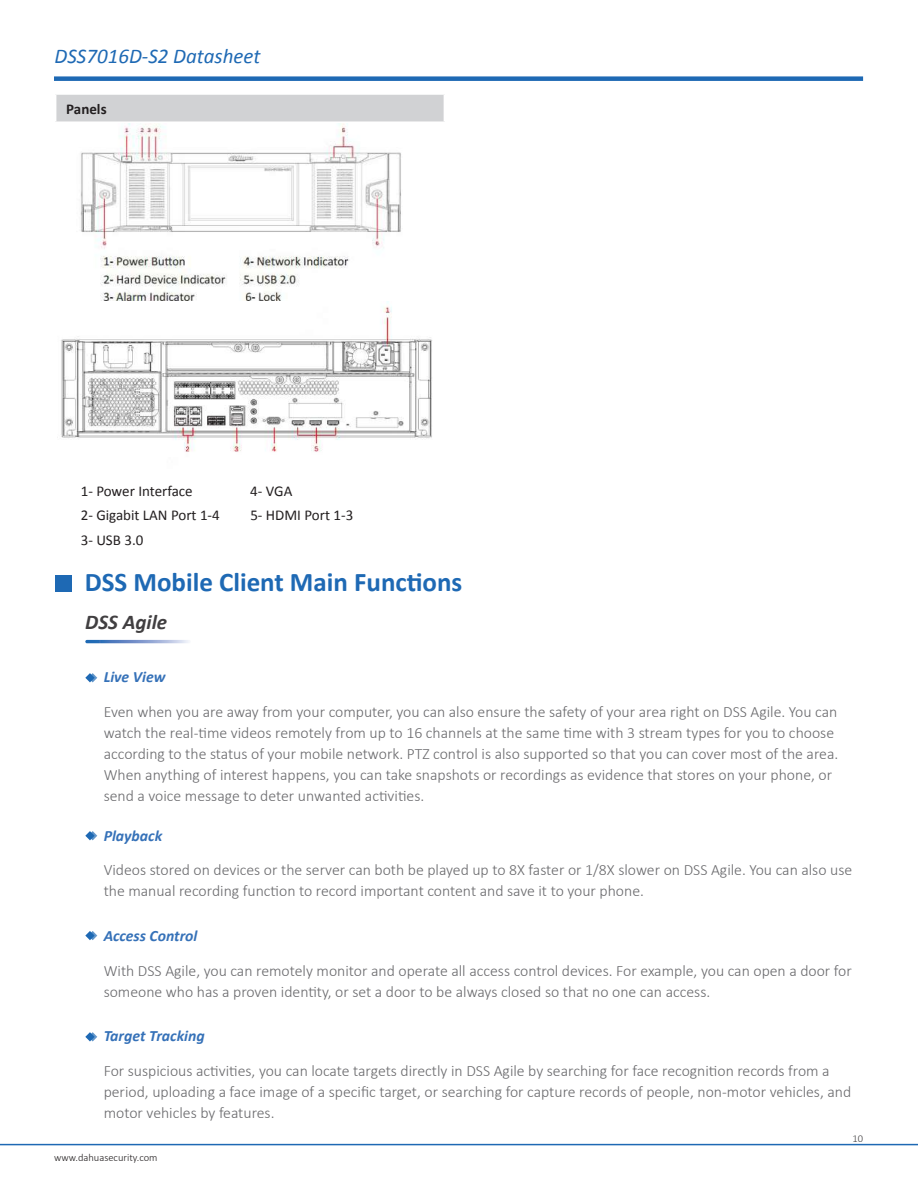
<style>
.page{position:relative;width:918px;height:1188px;background:#fff}
.page>*{position:absolute;margin:0;border:0;box-sizing:border-box;transform-origin:0 0}
.t1{font:700 27px "Calibri";color:#1e69b4}
.t2{font:italic 21px "Calibri";color:#1e69b4}
.t3{font:italic 700 21px "Calibri";color:#413f41}
.t4{font:300 15.75px/21px "Calibri";color:#69696c}
.t5{font:italic 700 15.75px "Calibri";color:#3571b8}
.t6{font:15px "Calibri";color:#231f20}
.t7{font:700 15px "Calibri";color:#231f20}
.t8{font:300 10.5px "Calibri";color:#231f20}
.t9{font:300 10.5px "Calibri";color:#413f41}
</style>
<div class="page">
<div style="left:54px;top:76px;width:809px;height:5px;background:#1e69b4"></div>
<hr style="left:0;top:1144px;width:918px;height:1px;background:#1e69b4">
<div style="left:55px;top:575px;width:17px;height:17px;background:#1e69b4"></div>
<svg style="left:85px;top:673px;width:12px;height:9px"></svg>
<svg style="left:85px;top:640px;width:106px;height:3px"></svg>
<div style="left:55px;top:94px;width:390px;height:28px;background:#d1d2d4"></div>
<hr style="left:55px;top:93px;width:391px;height:2px;background:#fff">
<hr style="left:55px;top:121px;width:391px;height:2px;background:#fff">
<svg style="left:55px;top:95px;width:1px;height:26px"></svg>
<hr style="left:444px;top:95px;width:2px;height:26px;background:#fff">
<svg style="left:85px;top:1032px;width:12px;height:9px"></svg>
<svg style="left:85px;top:831px;width:12px;height:9px"></svg>
<svg style="left:85px;top:931px;width:12px;height:9px"></svg>
<img style="left:80px;top:124px;width:321px;height:177px">
<img style="left:61px;top:301px;width:371px;height:151px">
<h2 class="t2" style="left:55px;top:42px;width:207px">DSS7016D-S2 Datasheet</h2>
<p class="t7" style="left:66px;top:99px;width:42px">Panels</p>
<p class="t6" style="left:81px;top:481px;width:113px">1- Power Interface</p>
<p class="t6" style="left:250px;top:481px;width:44px">4- VGA</p>
<p class="t6" style="left:81px;top:506px;width:141px">2- Gigabit LAN Port 1-4</p>
<p class="t6" style="left:250px;top:506px;width:104px">5- HDMI Port 1-3</p>
<p class="t6" style="left:81px;top:531px;width:64px">3- USB 3.0</p>
<h1 class="t1" style="left:85px;top:565px;width:379px">DSS Mobile Client Main Functions</h1>
<h2 class="t3" style="left:85px;top:609px;width:83px">DSS Agile</h2>
<p class="t5" style="left:104px;top:667px;width:63px">Live View</p>
<p class="t4" style="left:104px;top:701px;width:736px">Even when you are away from your computer, you can also ensure the safety of your area right on DSS Agile. You can watch the real-time videos remotely from up to 16 channels at the same time with 3 stream types for you to choose according to the status of your mobile network. PTZ control is also supported so that you can cover most of the area.<br>When anything of interest happens, you can take snapshots or recordings as evidence that stores on your phone, or send a voice message to deter unwanted activities.</p>
<p class="t5" style="left:104px;top:825px;width:60px">Playback</p>
<p class="t4" style="left:104px;top:859px;width:750px">Videos stored on devices or the server can both be played up to 8X faster or 1/8X slower on DSS Agile. You can also use the manual recording function to record important content and save it to your phone.</p>
<p class="t5" style="left:104px;top:926px;width:95px">Access Control</p>
<p class="t4" style="left:104px;top:960px;width:750px">With DSS Agile, you can remotely monitor and operate all access control devices. For example, you can open a door for someone who has a proven identity, or set a door to be always closed so that no one can access.</p>
<p class="t5" style="left:104px;top:1026px;width:103px">Target Tracking</p>
<p class="t4" style="left:104px;top:1060px;width:749px">For suspicious activities, you can locate targets directly in DSS Agile by searching for face recognition records from a period, uploading a face image of a specific target, or searching for capture records of people, non-motor vehicles, and motor vehicles by features.</p>
<p class="t8" style="left:54px;top:1151px;width:105px">www.dahuasecurity.com</p>
<p class="t9" style="left:852px;top:1132px;width:12px">10</p>
</div>
